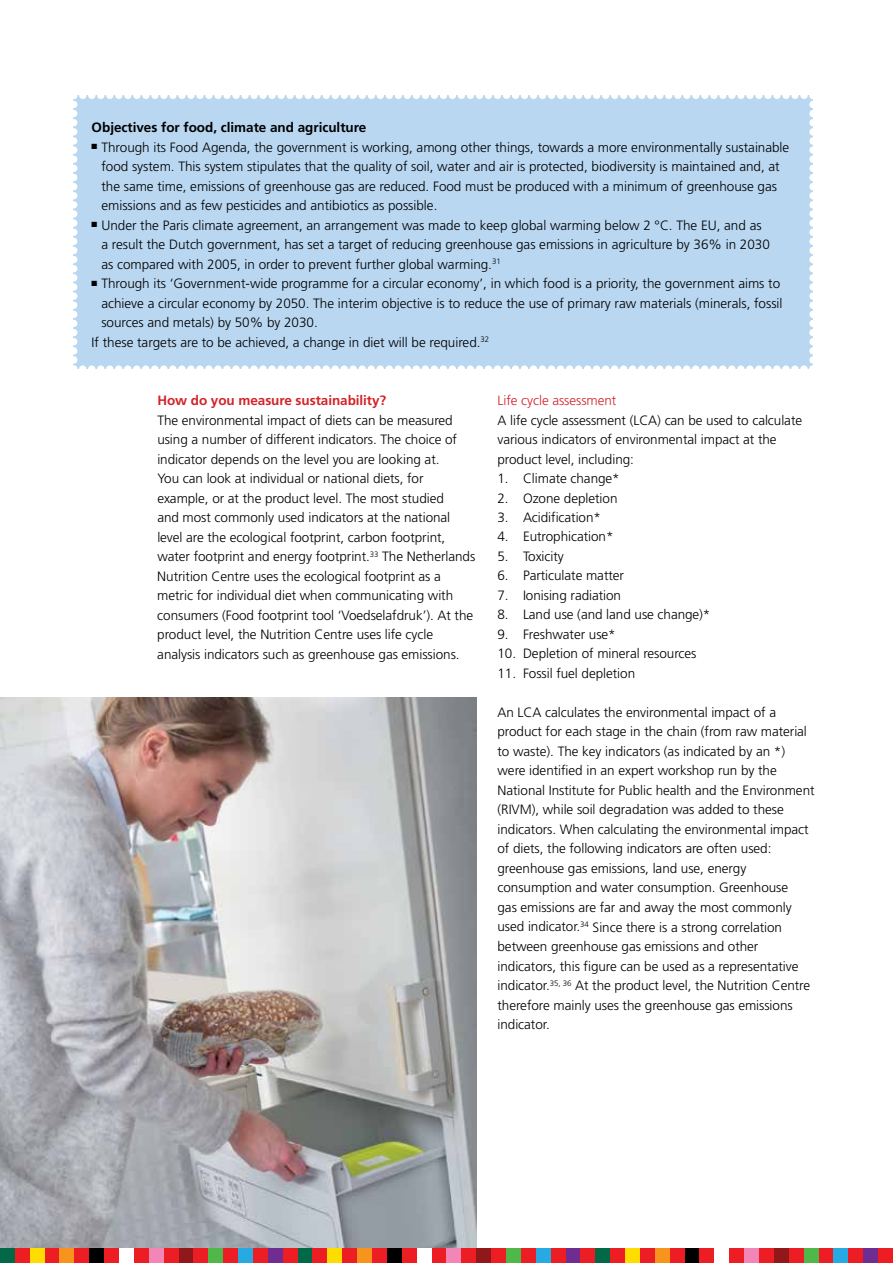
<style>
.page{position:relative;width:893px;height:1263px;background:#fff}
.page>*{position:absolute;margin:0;border:0;box-sizing:border-box;transform-origin:0 0}
.t1{font:300 13.5px/19.5px "Frutiger";letter-spacing:-.005em;color:#000}
.t2{font:700 13.5px "Frutiger";color:#000}
.t3{font:700 13.5px "Frutiger";letter-spacing:-.005em;color:#d2232a}
.t4{font:300 13.5px "Frutiger";letter-spacing:-.005em;color:#d2232a}
</style>
<div class="page">
<img style="left:0;top:698px;width:476px;height:550px">
<div style="left:0;top:1248px;width:15px;height:15px;background:#016945"></div>
<div style="left:15px;top:1248px;width:15px;height:15px;background:#ed1d24"></div>
<div style="left:30px;top:1248px;width:15px;height:15px;background:#fd0"></div>
<div style="left:45px;top:1248px;width:15px;height:15px;background:#ed1d24"></div>
<div style="left:60px;top:1248px;width:14px;height:15px;background:#f7941e"></div>
<div style="left:74px;top:1248px;width:15px;height:15px;background:#ed1d24"></div>
<div style="left:89px;top:1248px;width:15px;height:15px;background:#000"></div>
<div style="left:104px;top:1248px;width:15px;height:15px;background:#ed1d24"></div>
<div style="left:134px;top:1248px;width:15px;height:15px;background:#ed1d24"></div>
<div style="left:149px;top:1248px;width:15px;height:15px;background:#f287b7"></div>
<div style="left:164px;top:1248px;width:15px;height:15px;background:#ed1d24"></div>
<div style="left:179px;top:1248px;width:14px;height:15px;background:#90181b"></div>
<div style="left:193px;top:1248px;width:15px;height:15px;background:#ed1d24"></div>
<div style="left:208px;top:1248px;width:15px;height:15px;background:#50b848"></div>
<div style="left:223px;top:1248px;width:15px;height:15px;background:#ed1d24"></div>
<div style="left:238px;top:1248px;width:15px;height:15px;background:#27aae1"></div>
<div style="left:253px;top:1248px;width:15px;height:15px;background:#ed1d24"></div>
<div style="left:268px;top:1248px;width:15px;height:15px;background:#6f2c91"></div>
<div style="left:283px;top:1248px;width:15px;height:15px;background:#ed1d24"></div>
<div style="left:298px;top:1248px;width:15px;height:15px;background:#016945"></div>
<div style="left:313px;top:1248px;width:14px;height:15px;background:#ed1d24"></div>
<div style="left:327px;top:1248px;width:15px;height:15px;background:#fd0"></div>
<div style="left:342px;top:1248px;width:15px;height:15px;background:#ed1d24"></div>
<div style="left:357px;top:1248px;width:15px;height:15px;background:#f7941e"></div>
<div style="left:372px;top:1248px;width:15px;height:15px;background:#ed1d24"></div>
<div style="left:387px;top:1248px;width:15px;height:15px;background:#000"></div>
<div style="left:402px;top:1248px;width:15px;height:15px;background:#ed1d24"></div>
<div style="left:432px;top:1248px;width:14px;height:15px;background:#ed1d24"></div>
<div style="left:446px;top:1248px;width:15px;height:15px;background:#f287b7"></div>
<div style="left:461px;top:1248px;width:15px;height:15px;background:#ed1d24"></div>
<div style="left:476px;top:1248px;width:15px;height:15px;background:#90181b"></div>
<div style="left:491px;top:1248px;width:15px;height:15px;background:#ed1d24"></div>
<div style="left:506px;top:1248px;width:15px;height:15px;background:#50b848"></div>
<div style="left:521px;top:1248px;width:15px;height:15px;background:#ed1d24"></div>
<div style="left:536px;top:1248px;width:15px;height:15px;background:#27aae1"></div>
<div style="left:551px;top:1248px;width:15px;height:15px;background:#ed1d24"></div>
<div style="left:566px;top:1248px;width:14px;height:15px;background:#6f2c91"></div>
<div style="left:580px;top:1248px;width:15px;height:15px;background:#ed1d24"></div>
<div style="left:595px;top:1248px;width:15px;height:15px;background:#016945"></div>
<div style="left:610px;top:1248px;width:15px;height:15px;background:#ed1d24"></div>
<div style="left:625px;top:1248px;width:15px;height:15px;background:#fd0"></div>
<div style="left:640px;top:1248px;width:15px;height:15px;background:#ed1d24"></div>
<div style="left:655px;top:1248px;width:15px;height:15px;background:#f7941e"></div>
<div style="left:670px;top:1248px;width:15px;height:15px;background:#ed1d24"></div>
<div style="left:685px;top:1248px;width:14px;height:15px;background:#000"></div>
<div style="left:699px;top:1248px;width:15px;height:15px;background:#ed1d24"></div>
<div style="left:729px;top:1248px;width:15px;height:15px;background:#ed1d24"></div>
<div style="left:744px;top:1248px;width:15px;height:15px;background:#f287b7"></div>
<div style="left:759px;top:1248px;width:15px;height:15px;background:#ed1d24"></div>
<div style="left:774px;top:1248px;width:15px;height:15px;background:#90181b"></div>
<div style="left:789px;top:1248px;width:15px;height:15px;background:#ed1d24"></div>
<div style="left:804px;top:1248px;width:14px;height:15px;background:#50b848"></div>
<div style="left:818px;top:1248px;width:15px;height:15px;background:#ed1d24"></div>
<div style="left:833px;top:1248px;width:15px;height:15px;background:#27aae1"></div>
<div style="left:848px;top:1248px;width:15px;height:15px;background:#ed1d24"></div>
<div style="left:863px;top:1248px;width:15px;height:15px;background:#6f2c91"></div>
<div style="left:878px;top:1248px;width:15px;height:15px;background:#ed1d24"></div>
<div style="left:73px;top:95px;width:740px;height:274px;background:#b9d7f1"></div>
<p class="t2" style="left:92px;top:119px;width:276px">Objectives for food, climate and agriculture</p>
<p class="t1" style="left:101px;top:137px;width:689px;text-indent:-10px">■ Through its Food Agenda, the government is working, among other things, towards a more environmentally sustainable food system. This system stipulates that the quality of soil, water and air is protected, biodiversity is maintained and, at the same time, emissions of greenhouse gas are reduced. Food must be produced with a minimum of greenhouse gas emissions and as few pesticides and antibiotics as possible.</p>
<p class="t1" style="left:101px;top:215px;width:670px;text-indent:-10px">■ Under the Paris climate agreement, an arrangement was made to keep global warming below 2 °C. The EU, and as a result the Dutch government, has set a target of reducing greenhouse gas emissions in agriculture by 36% in 2030 as compared with 2005, in order to prevent further global warming.<sup>31</sup></p>
<p class="t1" style="left:92px;top:274px;width:690px">■ Through its ‘Government-wide programme for a circular economy’, in which food is a priority, the government aims to</p>
<p class="t1" style="left:101px;top:293px;width:683px">achieve a circular economy by 2050. The interim objective is to reduce the use of primary raw materials (minerals, fossil</p>
<p class="t1" style="left:101px;top:313px;width:218px">sources and metals) by 50% by 2030.</p>
<p class="t1" style="left:92px;top:332px;width:399px">If these targets are to be achieved, a change in diet will be required.<sup>32</sup></p>
<p class="t3" style="left:157px;top:392px;width:231px">How do you measure sustainability?</p>
<p class="t1" style="left:157px;top:410px;width:319px">The environmental impact of diets can be measured using a number of different indicators. The choice of indicator depends on the level you are looking at.<br>You can look at individual or national diets, for example, or at the product level. The most studied<br>and most commonly used indicators at the national level are the ecological footprint, carbon footprint, water footprint and energy footprint.<sup>33</sup> The Netherlands Nutrition Centre uses the ecological footprint as a metric for individual diet when communicating with consumers (Food footprint tool ‘Voedselafdruk’). At the product level, the Nutrition Centre uses life cycle analysis indicators such as greenhouse gas emissions.</p>
<p class="t4" style="left:497px;top:393px;width:120px">Life cycle assessment</p>
<p class="t1" style="left:497px;top:410px;width:306px">A life cycle assessment (LCA) can be used to calculate various indicators of environmental impact at the product level, including:</p>
<p class="t1" style="left:497px;top:469px;width:124px">1. Climate change*</p>
<p class="t1" style="left:497px;top:488px;width:122px">2. Ozone depletion</p>
<p class="t1" style="left:497px;top:508px;width:105px">3. Acidification*</p>
<p class="t1" style="left:497px;top:527px;width:118px">4. Eutrophication*</p>
<p class="t1" style="left:497px;top:547px;width:68px">5. Toxicity</p>
<p class="t1" style="left:497px;top:566px;width:128px">6. Particulate matter</p>
<p class="t1" style="left:497px;top:586px;width:125px">7. Ionising radiation</p>
<p class="t1" style="left:497px;top:605px;width:214px">8. Land use (and land use change)*</p>
<p class="t1" style="left:497px;top:625px;width:120px">9. Freshwater use*</p>
<p class="t1" style="left:497px;top:644px;width:200px">10. Depletion of mineral resources</p>
<p class="t1" style="left:497px;top:664px;width:139px">11. Fossil fuel depletion</p>
<p class="t1" style="left:497px;top:703px;width:319px">An LCA calculates the environmental impact of a product for each stage in the chain (from raw material to waste). The key indicators (as indicated by an *) were identified in an expert workshop run by the National Institute for Public health and the Environment (RIVM), while soil degradation was added to these indicators. When calculating the environmental impact of diets, the following indicators are often used: greenhouse gas emissions, land use, energy consumption and water consumption. Greenhouse<br>gas emissions are far and away the most commonly used indicator.<sup>34</sup> Since there is a strong correlation between greenhouse gas emissions and other indicators, this figure can be used as a representative indicator.<sup>35,</sup> <sup>36</sup> At the product level, the Nutrition Centre therefore mainly uses the greenhouse gas emissions indicator.</p>
</div>
